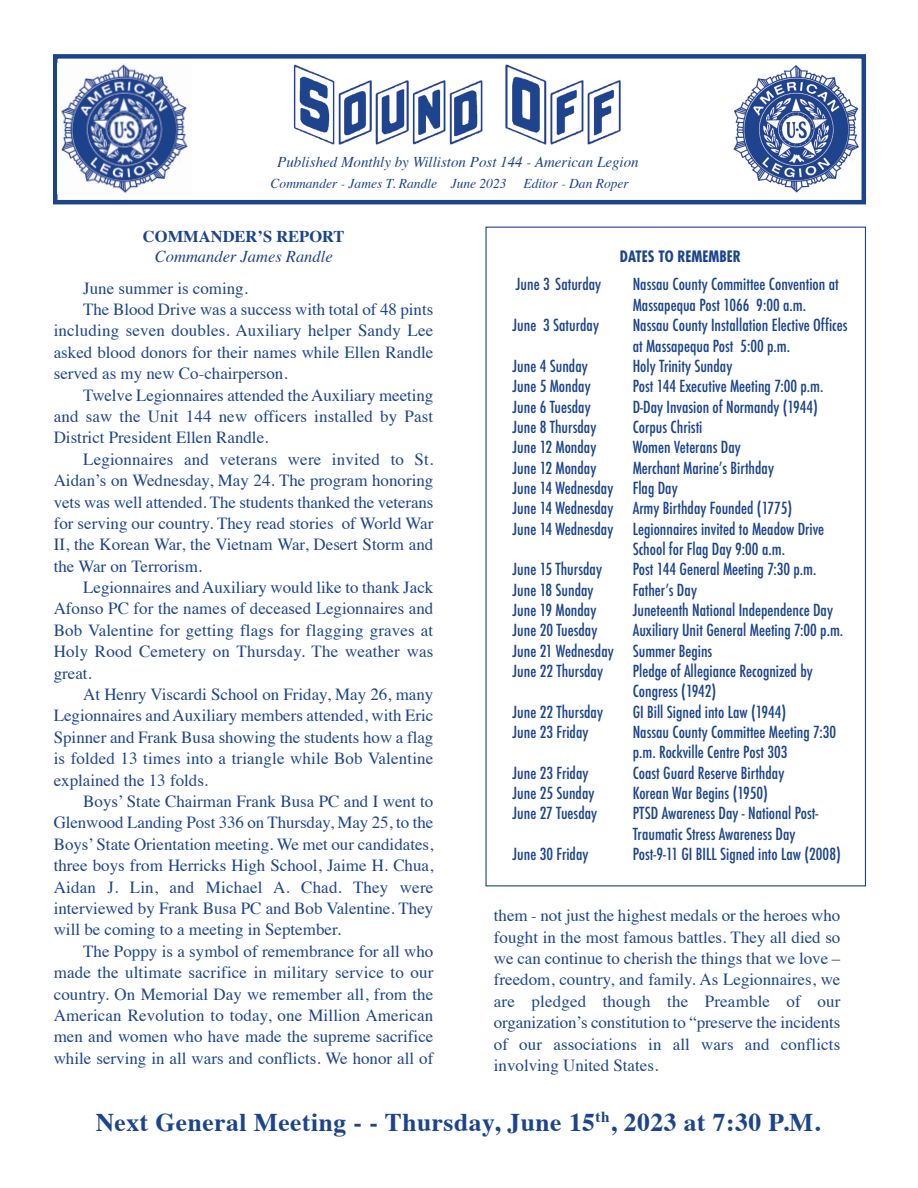
<style>
.page{position:relative;width:918px;height:1188px;background:#fff}
.page>*{position:absolute;margin:0;border:0;box-sizing:border-box;transform-origin:0 0}
.t1{font:700 25.5px "Times";letter-spacing:.02em;color:#1c448d}
.t2{font:16.95px/21.5px "Times";color:#1c448d;text-align:justify}
.t3{font:italic 16.5px "Times";color:#1c448d}
.t4{font:700 16.5px "Times";color:#1c448d}
.t5{font:500 condensed 16.2px/20.4px "Futura";color:#1c448d}
.t6{font:700 condensed 15.3px "Futura";color:#1c448d}
.t7{font:italic 15px "Times";color:#1c448d}
.t8{font:italic 13.5px "Times";color:#1c448d}
</style>
<div class="page">
<div style="left:53px;top:54px;width:813px;height:150px;border:4px solid #1c448d"></div>
<img style="left:733px;top:65px;width:126px;height:128px">
<img style="left:61px;top:64px;width:127px;height:130px">
<img style="left:293px;top:64px;width:328px;height:81px">
<p class="t7" style="left:277px;top:156px;width:363px">Published Monthly by Williston Post 144 - American Legion</p>
<p class="t8" style="left:271px;top:178px;width:237px">Commander - James T. Randle June 2023</p>
<p class="t8" style="left:523px;top:178px;width:107px">Editor - Dan Roper</p>
<p class="t4" style="left:143px;top:230px;width:203px">COMMANDER’S REPORT</p>
<p class="t3" style="left:155px;top:249px;width:179px">Commander James Randle</p>
<p class="t2" style="left:83px;top:279px;width:166px">June summer is coming.</p>
<p class="t2" style="left:54px;top:300px;width:381px;text-indent:29px">The Blood Drive was a success with total of 48 pints including seven doubles. Auxiliary helper Sandy Lee asked blood donors for their names while Ellen Randle served as my new Co-chairperson.</p>
<p class="t2" style="left:54px;top:386px;width:381px;text-indent:29px">Twelve Legionnaires attended the Auxiliary meeting and saw the Unit 144 new officers installed by Past District President Ellen Randle.</p>
<p class="t2" style="left:54px;top:450px;width:381px;text-indent:29px">Legionnaires and veterans were invited to St.<br>Aidan’s on Wednesday, May 24. The program honoring vets was well attended. The students thanked the veterans for serving our country. They read stories of World War II, the Korean War, the Vietnam War, Desert Storm and the War on Terrorism.</p>
<p class="t2" style="left:54px;top:578px;width:381px;text-indent:29px">Legionnaires and Auxiliary would like to thank Jack Afonso PC for the names of deceased Legionnaires and Bob Valentine for getting flags for flagging graves at Holy Rood Cemetery on Thursday. The weather was great.</p>
<p class="t2" style="left:54px;top:685px;width:381px;text-indent:29px">At Henry Viscardi School on Friday, May 26, many Legionnaires and Auxiliary members attended, with Eric Spinner and Frank Busa showing the students how a flag is folded 13 times into a triangle while Bob Valentine explained the 13 folds.</p>
<p class="t2" style="left:54px;top:792px;width:381px;text-indent:29px">Boys’ State Chairman Frank Busa PC and I went to Glenwood Landing Post 336 on Thursday, May 25, to the Boys’ State Orientation meeting. We met our candidates, three boys from Herricks High School, Jaime H. Chua, Aidan J. Lin, and Michael A. Chad. They were interviewed by Frank Busa PC and Bob Valentine. They will be coming to a meeting in September.</p>
<p class="t2" style="left:54px;top:942px;width:381px;text-indent:29px">The Poppy is a symbol of remembrance for all who made the ultimate sacrifice in military service to our country. On Memorial Day we remember all, from the American Revolution to today, one Million American men and women who have made the supreme sacrifice while serving in all wars and conflicts. We honor all of</p>
<p class="t6" style="left:620px;top:250px;width:123px">DATES TO REMEMBER</p>
<p class="t5" style="left:516px;top:274px;width:87px">June 3 Saturday</p>
<p class="t5" style="left:633px;top:274px;width:208px">Nassau County Committee Convention at<br>Massapequa Post 1066 9:00 a.m.</p>
<p class="t5" style="left:512px;top:315px;width:88px">June 3 Saturday</p>
<p class="t5" style="left:633px;top:315px;width:216px">Nassau County Installation Elective Offices at Massapequa Post 5:00 p.m.</p>
<p class="t5" style="left:512px;top:355px;width:77px">June 4 Sunday</p>
<p class="t5" style="left:633px;top:355px;width:101px">Holy Trinity Sunday</p>
<p class="t5" style="left:512px;top:376px;width:80px">June 5 Monday</p>
<p class="t5" style="left:633px;top:376px;width:192px">Post 144 Executive Meeting 7:00 p.m.</p>
<p class="t5" style="left:512px;top:396px;width:80px">June 6 Tuesday</p>
<p class="t5" style="left:633px;top:396px;width:187px">D-Day Invasion of Normandy (1944)</p>
<p class="t5" style="left:512px;top:416px;width:85px">June 8 Thursday</p>
<p class="t5" style="left:633px;top:416px;width:71px">Corpus Christi</p>
<p class="t5" style="left:512px;top:437px;width:85px">June 12 Monday</p>
<p class="t5" style="left:633px;top:437px;width:110px">Women Veterans Day</p>
<p class="t5" style="left:512px;top:457px;width:85px">June 12 Monday</p>
<p class="t5" style="left:633px;top:457px;width:143px">Merchant Marine’s Birthday</p>
<p class="t5" style="left:512px;top:477px;width:167px">June 14 Wednesday Flag Day</p>
<p class="t5" style="left:512px;top:498px;width:281px">June 14 Wednesday Army Birthday Founded (1775)</p>
<p class="t5" style="left:633px;top:518px;width:193px;text-indent:-120px">June 14 Wednesday Legionnaires invited to Meadow Drive<br>School for Flag Day 9:00 a.m.</p>
<p class="t5" style="left:512px;top:559px;width:91px">June 15 Thursday</p>
<p class="t5" style="left:633px;top:559px;width:185px">Post 144 General Meeting 7:30 p.m.</p>
<p class="t5" style="left:512px;top:579px;width:83px">June 18 Sunday</p>
<p class="t5" style="left:633px;top:579px;width:66px">Father’s Day</p>
<p class="t5" style="left:512px;top:600px;width:85px">June 19 Monday</p>
<p class="t5" style="left:633px;top:600px;width:202px">Juneteenth National Independence Day</p>
<p class="t5" style="left:512px;top:620px;width:86px">June 20 Tuesday</p>
<p class="t5" style="left:633px;top:620px;width:212px">Auxiliary Unit General Meeting 7:00 p.m.</p>
<p class="t5" style="left:512px;top:640px;width:201px">June 21 Wednesday Summer Begins</p>
<p class="t5" style="left:512px;top:661px;width:92px">June 22 Thursday</p>
<p class="t5" style="left:633px;top:661px;width:182px">Pledge of Allegiance Recognized by<br>Congress (1942)</p>
<p class="t5" style="left:512px;top:701px;width:92px">June 22 Thursday</p>
<p class="t5" style="left:633px;top:701px;width:155px">GI Bill Signed into Law (1944)</p>
<p class="t5" style="left:512px;top:722px;width:77px">June 23 Friday</p>
<p class="t5" style="left:633px;top:722px;width:205px">Nassau County Committee Meeting 7:30 p.m. Rockville Centre Post 303</p>
<p class="t5" style="left:512px;top:762px;width:77px">June 23 Friday</p>
<p class="t5" style="left:633px;top:762px;width:153px">Coast Guard Reserve Birthday</p>
<p class="t5" style="left:512px;top:783px;width:84px">June 25 Sunday</p>
<p class="t5" style="left:633px;top:783px;width:137px">Korean War Begins (1950)</p>
<p class="t5" style="left:512px;top:803px;width:86px">June 27 Tuesday</p>
<p class="t5" style="left:633px;top:803px;width:187px">PTSD Awareness Day - National Post-<br>Traumatic Stress Awareness Day</p>
<p class="t5" style="left:512px;top:844px;width:77px">June 30 Friday</p>
<p class="t5" style="left:633px;top:844px;width:210px">Post-9-11 GI BILL Signed into Law (2008)</p>
<p class="t2" style="left:494px;top:906px;width:348px">them - not just the highest medals or the heroes who fought in the most famous battles. They all died so we can continue to cherish the things that we love – freedom, country, and family. As Legionnaires, we are pledged though the Preamble of our organization’s constitution to “preserve the incidents of our associations in all wars and conflicts involving United States.</p>
<p class="t1" style="left:96px;top:1112px;width:726px">Next General Meeting - - Thursday, June 15<sup>th</sup>, 2023 at 7:30 P.M.</p>
</div>
